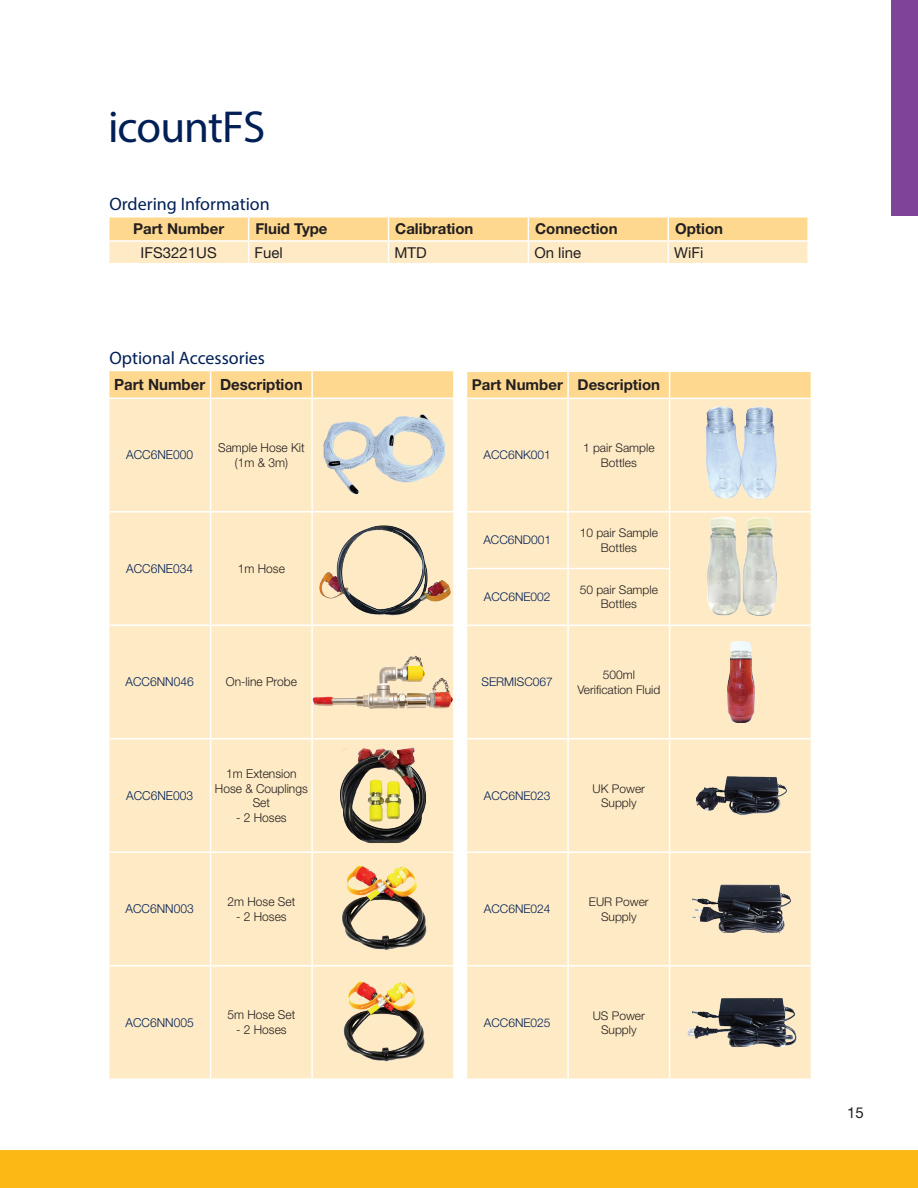
<style>
.page{position:relative;width:918px;height:1188px;background:#fff}
.page>*{position:absolute;margin:0;border:0;box-sizing:border-box;transform-origin:0 0}
.t1{font:45px "Myriad Pro";letter-spacing:-.02em;color:#001f56}
.Header_Row_-_Cartrid{font:18px "Myriad Pro";color:#001f56}
.t2{font:700 15.45px "Helvetica Neue LT Std";color:#231f20}
.Header_Row_-_Cartrid-2{font:700 15px "Helvetica Neue LT Std";color:#231f20}
.t3{font:15px "Helvetica Neue LT Std";color:#231f20}
.Cell_Body_-_Cartridg{font:300 12.3px/14.9px "Helvetica Neue LT Std";color:#231f20;text-align:center}
.Cell_Body_-_Cartridg-2{font:300 12.3px "Helvetica Neue LT Std";color:#001f56}
.Cell_Body_-_Cartridg-3{font:300 12px/14.4px "Helvetica Neue LT Std";color:#231f20;text-align:center}
.Cell_Body_-_Cartridg-4{font:300 12px "Helvetica Neue LT Std";color:#001f56}
</style>
<div class="page">
<div style="left:0;top:1150px;width:918px;height:38px;background:#fcb814"></div>
<div style="left:891px;top:0;width:27px;height:216px;background:#7d449a"></div>
<div style="left:110px;top:399px;width:343px;height:679px;background:#feeac4"></div>
<hr style="left:210px;top:399px;width:1px;height:112px;background:#fff">
<hr style="left:311px;top:399px;width:2px;height:112px;background:#fff">
<hr style="left:210px;top:513px;width:1px;height:112px;background:#fff">
<hr style="left:311px;top:513px;width:2px;height:112px;background:#fff">
<hr style="left:210px;top:626px;width:1px;height:112px;background:#fff">
<hr style="left:311px;top:626px;width:2px;height:112px;background:#fff">
<hr style="left:210px;top:740px;width:1px;height:111px;background:#fff">
<hr style="left:311px;top:740px;width:2px;height:111px;background:#fff">
<hr style="left:210px;top:853px;width:1px;height:112px;background:#fff">
<hr style="left:311px;top:853px;width:2px;height:112px;background:#fff">
<hr style="left:210px;top:967px;width:1px;height:111px;background:#fff">
<hr style="left:311px;top:967px;width:2px;height:111px;background:#fff">
<svg style="left:109px;top:370px;width:344px;height:28px;background:#fed992"></svg>
<hr style="left:311px;top:371px;width:2px;height:27px;background:#fff">
<hr style="left:110px;top:511px;width:101px;height:2px;background:#fff">
<hr style="left:211px;top:511px;width:101px;height:2px;background:#fff">
<hr style="left:312px;top:511px;width:141px;height:2px;background:#fff">
<hr style="left:110px;top:625px;width:101px;height:1px;background:#fff">
<hr style="left:211px;top:625px;width:101px;height:1px;background:#fff">
<hr style="left:312px;top:625px;width:141px;height:1px;background:#fff">
<hr style="left:110px;top:738px;width:101px;height:2px;background:#fff">
<hr style="left:211px;top:738px;width:101px;height:2px;background:#fff">
<hr style="left:312px;top:738px;width:141px;height:2px;background:#fff">
<hr style="left:110px;top:851px;width:101px;height:2px;background:#fff">
<hr style="left:211px;top:851px;width:101px;height:2px;background:#fff">
<hr style="left:312px;top:851px;width:141px;height:2px;background:#fff">
<hr style="left:110px;top:965px;width:101px;height:2px;background:#fff">
<hr style="left:211px;top:965px;width:101px;height:2px;background:#fff">
<hr style="left:312px;top:965px;width:141px;height:2px;background:#fff">
<hr style="left:110px;top:370px;width:101px;height:1px;background:#fff">
<hr style="left:211px;top:370px;width:101px;height:1px;background:#fff">
<hr style="left:312px;top:370px;width:141px;height:1px;background:#fff">
<img style="left:317px;top:409px;width:132px;height:92px">
<img style="left:316px;top:521px;width:134px;height:95px">
<img style="left:311px;top:653px;width:143px;height:58px">
<img style="left:338px;top:746px;width:90px;height:99px">
<img style="left:337px;top:863px;width:92px;height:92px">
<img style="left:340px;top:979px;width:86px;height:87px">
<div style="left:467px;top:399px;width:344px;height:679px;background:#feeac4"></div>
<hr style="left:567px;top:399px;width:2px;height:112px;background:#fff">
<hr style="left:669px;top:399px;width:1px;height:112px;background:#fff">
<hr style="left:466px;top:511px;width:102px;height:2px;background:#fff">
<hr style="left:568px;top:511px;width:102px;height:2px;background:#fff">
<hr style="left:567px;top:513px;width:2px;height:55px;background:#fff">
<hr style="left:670px;top:511px;width:142px;height:2px;background:#fff">
<hr style="left:669px;top:513px;width:1px;height:55px;background:#fff">
<hr style="left:466px;top:568px;width:102px;height:1px;background:#fff">
<hr style="left:568px;top:568px;width:102px;height:1px;background:#fff">
<hr style="left:567px;top:569px;width:2px;height:56px;background:#fff">
<hr style="left:669px;top:569px;width:1px;height:56px;background:#fff">
<hr style="left:466px;top:625px;width:102px;height:1px;background:#fff">
<hr style="left:568px;top:625px;width:102px;height:1px;background:#fff">
<hr style="left:567px;top:626px;width:2px;height:112px;background:#fff">
<hr style="left:670px;top:625px;width:142px;height:1px;background:#fff">
<hr style="left:669px;top:626px;width:1px;height:112px;background:#fff">
<hr style="left:466px;top:738px;width:102px;height:2px;background:#fff">
<hr style="left:568px;top:738px;width:102px;height:2px;background:#fff">
<hr style="left:567px;top:740px;width:2px;height:112px;background:#fff">
<hr style="left:670px;top:738px;width:142px;height:2px;background:#fff">
<hr style="left:669px;top:740px;width:1px;height:112px;background:#fff">
<hr style="left:466px;top:852px;width:102px;height:1px;background:#fff">
<hr style="left:568px;top:852px;width:102px;height:1px;background:#fff">
<hr style="left:567px;top:853px;width:2px;height:112px;background:#fff">
<hr style="left:670px;top:852px;width:142px;height:1px;background:#fff">
<hr style="left:669px;top:853px;width:1px;height:112px;background:#fff">
<hr style="left:466px;top:965px;width:102px;height:2px;background:#fff">
<hr style="left:568px;top:965px;width:102px;height:2px;background:#fff">
<hr style="left:567px;top:967px;width:2px;height:111px;background:#fff">
<hr style="left:670px;top:965px;width:142px;height:2px;background:#fff">
<hr style="left:669px;top:967px;width:1px;height:111px;background:#fff">
<svg style="left:466px;top:371px;width:346px;height:27px;background:#feda96"></svg>
<img style="left:702px;top:404px;width:77px;height:99px">
<img style="left:726px;top:641px;width:29px;height:82px">
<img style="left:693px;top:773px;width:95px;height:45px">
<img style="left:687px;top:882px;width:107px;height:54px">
<img style="left:683px;top:994px;width:115px;height:57px">
<img style="left:708px;top:517px;width:69px;height:99px">
<svg style="left:109px;top:218px;width:699px;height:45px;background:#fee2ac"></svg>
<hr style="left:807px;top:242px;width:2px;height:21px;background:#fff">
<p class="t1" style="left:108px;top:100px;width:159px">icountFS</p>
<p class="Header_Row_-_Cartrid" style="left:110px;top:193px;width:162px">Ordering Information</p>
<p class="Header_Row_-_Cartrid-2" style="left:133px;top:220px;width:93px">Part Number</p>
<p class="Header_Row_-_Cartrid-2" style="left:255px;top:220px;width:74px">Fluid Type</p>
<p class="Header_Row_-_Cartrid-2" style="left:395px;top:220px;width:80px">Calibration</p>
<p class="Header_Row_-_Cartrid-2" style="left:535px;top:220px;width:84px">Connection</p>
<p class="Header_Row_-_Cartrid-2" style="left:675px;top:220px;width:50px">Option</p>
<p class="t3" style="left:141px;top:243px;width:78px">IFS3221US</p>
<p class="t3" style="left:255px;top:243px;width:30px">Fuel</p>
<p class="t3" style="left:395px;top:243px;width:34px">MTD</p>
<p class="t3" style="left:534px;top:243px;width:48px">On line</p>
<p class="t3" style="left:674px;top:243px;width:31px">WiFi</p>
<p class="Header_Row_-_Cartrid" style="left:110px;top:347px;width:157px">Optional Accessories</p>
<p class="t2" style="left:114px;top:375px;width:93px">Part Number</p>
<p class="t2" style="left:220px;top:375px;width:84px">Description</p>
<p class="Cell_Body_-_Cartridg-2" style="left:126px;top:448px;width:68px">ACC6NE000</p>
<p class="Cell_Body_-_Cartridg" style="left:218px;top:440px;width:88px">Sample Hose Kit</p>
<p class="Cell_Body_-_Cartridg" style="left:235px;top:455px;width:55px">(1m &amp; 3m)</p>
<p class="Cell_Body_-_Cartridg-2" style="left:126px;top:561px;width:68px">ACC6NE034</p>
<p class="Cell_Body_-_Cartridg" style="left:238px;top:561px;width:49px">1m Hose</p>
<p class="Cell_Body_-_Cartridg-2" style="left:126px;top:675px;width:70px">ACC6NN046</p>
<p class="Cell_Body_-_Cartridg" style="left:226px;top:674px;width:73px">On-line Probe</p>
<p class="Cell_Body_-_Cartridg-2" style="left:126px;top:788px;width:68px">ACC6NE003</p>
<p class="Cell_Body_-_Cartridg" style="left:215px;top:766px;width:94px">1m Extension<br>Hose &amp; Couplings<br>Set</p>
<p class="Cell_Body_-_Cartridg" style="left:236px;top:810px;width:52px">- 2 Hoses</p>
<p class="Cell_Body_-_Cartridg-2" style="left:126px;top:902px;width:70px">ACC6NN003</p>
<p class="Cell_Body_-_Cartridg" style="left:227px;top:894px;width:69px">2m Hose Set</p>
<p class="Cell_Body_-_Cartridg" style="left:236px;top:909px;width:52px">- 2 Hoses</p>
<p class="Cell_Body_-_Cartridg-2" style="left:126px;top:1015px;width:70px">ACC6NN005</p>
<p class="Cell_Body_-_Cartridg" style="left:227px;top:1007px;width:69px">5m Hose Set</p>
<p class="Cell_Body_-_Cartridg" style="left:236px;top:1022px;width:52px">- 2 Hoses</p>
<p class="Header_Row_-_Cartrid-2" style="left:472px;top:376px;width:93px">Part Number</p>
<p class="Header_Row_-_Cartrid-2" style="left:578px;top:376px;width:84px">Description</p>
<p class="Cell_Body_-_Cartridg-4" style="left:484px;top:448px;width:69px">ACC6NK001</p>
<p class="Cell_Body_-_Cartridg-3" style="left:583px;top:440px;width:73px">1 pair Sample<br>Bottles</p>
<p class="Cell_Body_-_Cartridg-4" style="left:483px;top:533px;width:69px">ACC6ND001</p>
<p class="Cell_Body_-_Cartridg-3" style="left:580px;top:526px;width:80px">10 pair Sample<br>Bottles</p>
<p class="Cell_Body_-_Cartridg-4" style="left:484px;top:590px;width:68px">ACC6NE002</p>
<p class="Cell_Body_-_Cartridg-3" style="left:580px;top:582px;width:80px">50 pair Sample<br>Bottles</p>
<p class="Cell_Body_-_Cartridg-4" style="left:482px;top:675px;width:73px">SERMISC067</p>
<p class="Cell_Body_-_Cartridg-3" style="left:577px;top:667px;width:84px">500ml<br>Verification Fluid</p>
<p class="Cell_Body_-_Cartridg-4" style="left:484px;top:788px;width:68px">ACC6NE023</p>
<p class="Cell_Body_-_Cartridg-3" style="left:593px;top:781px;width:54px">UK Power<br>Supply</p>
<p class="Cell_Body_-_Cartridg-4" style="left:484px;top:902px;width:68px">ACC6NE024</p>
<p class="Cell_Body_-_Cartridg-3" style="left:589px;top:894px;width:61px">EUR Power<br>Supply</p>
<p class="Cell_Body_-_Cartridg-4" style="left:484px;top:1015px;width:68px">ACC6NE025</p>
<p class="Cell_Body_-_Cartridg-3" style="left:593px;top:1008px;width:54px">US Power<br>Supply</p>
<p class="t3" style="left:847px;top:1103px;width:18px">15</p>
</div>
